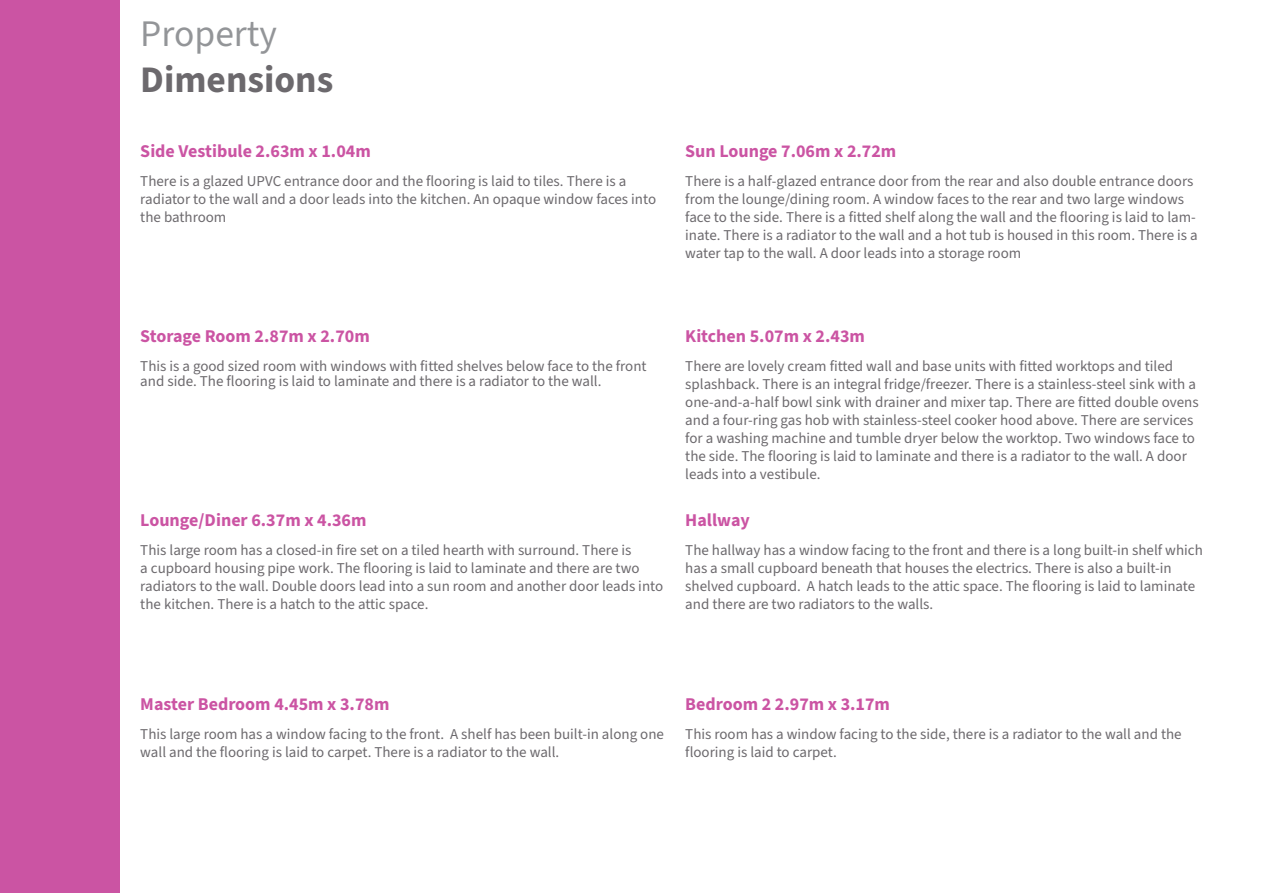
<style>
.page{position:relative;width:1263px;height:893px;background:#fff}
.page>*{position:absolute;margin:0;border:0;box-sizing:border-box;transform-origin:0 0}
.t1{font:700 37.5px "Source Sans 3";color:#6c696d}
.t2{font:37.5px "Source Sans 3";color:#939598}
.t3{font:700 18px "Source Sans 3";color:#cb54a3}
.t4{font:15px/18px "Source Sans 3";color:#6c696d}
</style>
<div class="page">
<div style="left:0;top:0;width:119px;height:893px;background:#cb54a3"></div>
<p class="t2" style="left:140px;top:10px;width:138px">Property</p>
<p class="t1" style="left:140px;top:54px;width:195px">Dimensions</p>
<p class="t3" style="left:140px;top:140px;width:232px">Side Vestibule 2.63m x 1.04m</p>
<p class="t4" style="left:140px;top:172px;width:517px">There is a glazed UPVC entrance door and the flooring is laid to tiles. There is a radiator to the wall and a door leads into the kitchen. An opaque window faces into the bathroom</p>
<p class="t3" style="left:685px;top:140px;width:213px">Sun Lounge 7.06m x 2.72m</p>
<p class="t4" style="left:685px;top:172px;width:514px">There is a half-glazed entrance door from the rear and also double entrance doors from the lounge/dining room. A window faces to the rear and two large windows face to the side. There is a fitted shelf along the wall and the flooring is laid to lam&shy;inate. There is a radiator to the wall and a hot tub is housed in this room. There is a water tap to the wall. A door leads into a storage room</p>
<p class="t3" style="left:140px;top:324px;width:231px">Storage Room 2.87m x 2.70m</p>
<p class="t3" style="left:685px;top:324px;width:181px">Kitchen 5.07m x 2.43m</p>
<p class="t4" style="left:140px;top:358px;width:508px;line-height:15px">This is a good sized room with windows with fitted shelves below face to the front and side. The flooring is laid to laminate and there is a radiator to the wall.</p>
<p class="t4" style="left:685px;top:356px;width:515px">There are lovely cream fitted wall and base units with fitted worktops and tiled splashback. There is an integral fridge/freezer. There is a stainless-steel sink with a one-and-a-half bowl sink with drainer and mixer tap. There are fitted double ovens and a four-ring gas hob with stainless-steel cooker hood above. There are services for a washing machine and tumble dryer below the worktop. Two windows face to the side. The flooring is laid to laminate and there is a radiator to the wall. A door leads into a vestibule.</p>
<p class="t3" style="left:140px;top:508px;width:228px">Lounge/Diner 6.37m x 4.36m</p>
<p class="t3" style="left:685px;top:508px;width:66px">Hallway</p>
<p class="t4" style="left:140px;top:541px;width:524px">This large room has a closed-in fire set on a tiled hearth with surround. There is<br>a cupboard housing pipe work. The flooring is laid to laminate and there are two radiators to the wall. Double doors lead into a sun room and another door leads into the kitchen. There is a hatch to the attic space.</p>
<p class="t4" style="left:685px;top:541px;width:519px">The hallway has a window facing to the front and there is a long built-in shelf which has a small cupboard beneath that houses the electrics. There is also a built-in shelved cupboard. A hatch leads to the attic space. The flooring is laid to laminate and there are two radiators to the walls.</p>
<p class="t3" style="left:140px;top:692px;width:251px">Master Bedroom 4.45m x 3.78m</p>
<p class="t4" style="left:140px;top:725px;width:525px">This large room has a window facing to the front. A shelf has been built-in along one wall and the flooring is laid to carpet. There is a radiator to the wall.</p>
<p class="t3" style="left:685px;top:692px;width:206px">Bedroom 2 2.97m x 3.17m</p>
<p class="t4" style="left:685px;top:725px;width:498px">This room has a window facing to the side, there is a radiator to the wall and the flooring is laid to carpet.</p>
</div>
